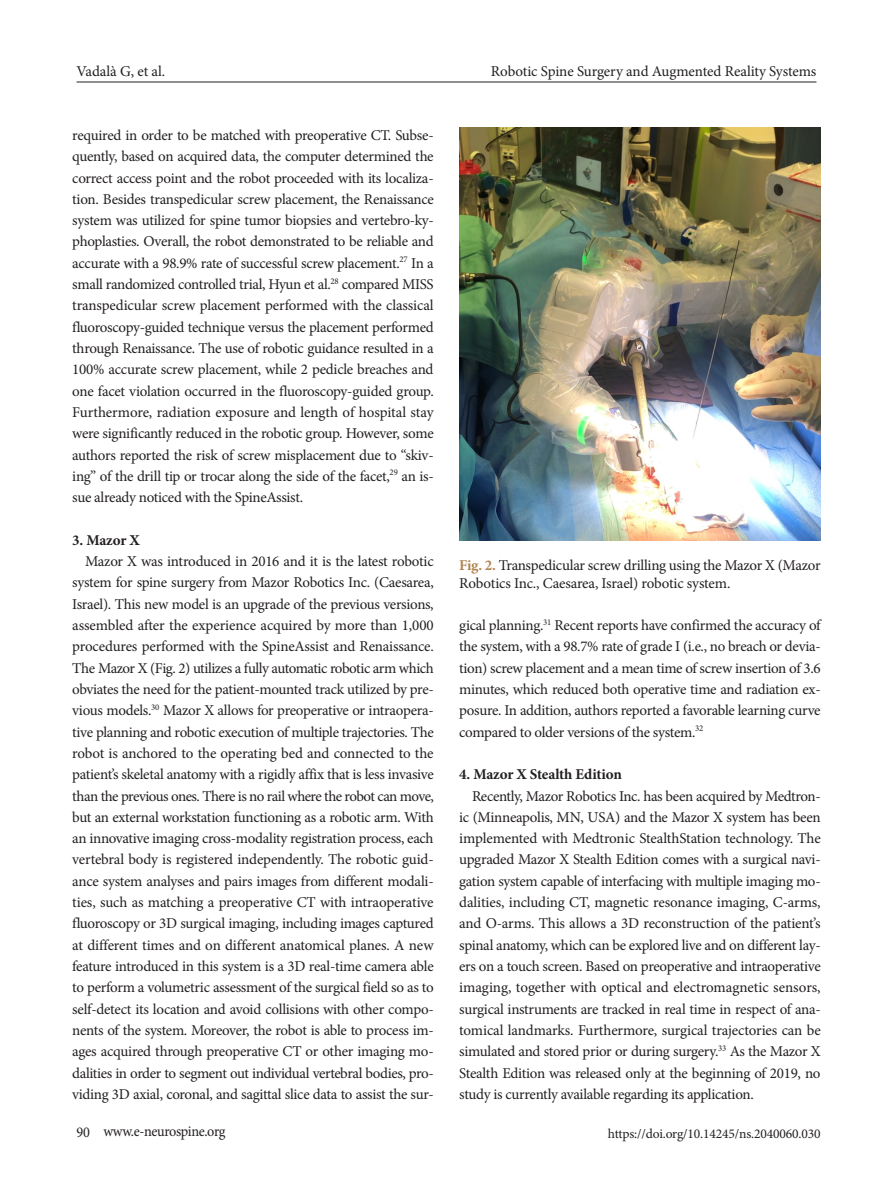
<style>
.page{position:relative;width:893px;height:1191px;background:#fff}
.page>*{position:absolute;margin:0;border:0;box-sizing:border-box;transform-origin:0 0}
.본문{font:15px/21.3px "Minion Pro";letter-spacing:-.02em;color:#231f20;text-align:justify}
.표그림캡션{font:15px/18px "Minion Pro";letter-spacing:-.015em;color:#231f20}
.중제목{font:700 15px "Minion Pro";letter-spacing:-.01em;color:#231f20}
.본문-2{font:15px "Minion Pro";letter-spacing:-.02em;color:#231f20;scale:.95 1}
.본문-3{font:15px "Minion Pro";color:#231f20}
.doi_번호{font:13.5px "Minion Pro";letter-spacing:-.01em;color:#231f20}
.s1{font-weight:700;color:#b28450}
</style>
<div class="page">
<hr style="left:77px;top:82px;width:739px;height:1px;background:#231f20">
<img style="left:459px;top:128px;width:362px;height:412px">
<p class="본문-3" style="left:77px;top:61px;width:90px">Vadalà G, et al.</p>
<p class="본문" style="left:491px;top:61px;width:327px">Robotic Spine Surgery and Augmented Reality Systems</p>
<p class="본문" style="left:72px;top:125px;width:363px">required in order to be matched with preoperative CT. Subse&shy;quently, based on acquired data, the computer determined the correct access point and the robot proceeded with its localiza&shy;tion. Besides transpedicular screw placement, the Renaissance system was utilized for spine tumor biopsies and vertebro-ky&shy;phoplasties. Overall, the robot demonstrated to be reliable and accurate with a 98.9% rate of successful screw placement.<sup>27</sup> In a small randomized controlled trial, Hyun et al.<sup>28</sup> compared MISS transpedicular screw placement performed with the classical fluoroscopy-guided technique versus the placement performed through Renaissance. The use of robotic guidance resulted in a 100% accurate screw placement, while 2 pedicle breaches and one facet violation occurred in the fluoroscopy-guided group.<br>Furthermore, radiation exposure and length of hospital stay were significantly reduced in the robotic group. However, some authors reported the risk of screw misplacement due to “skiv&shy;ing” of the drill tip or trocar along the side of the facet,<sup>29</sup> an is&shy;sue already noticed with the SpineAssist.</p>
<p class="중제목" style="left:72px;top:529px;width:69px">3. Mazor X</p>
<p class="본문" style="left:72px;top:551px;width:363px;text-indent:13px">Mazor X was introduced in 2016 and it is the latest robotic system for spine surgery from Mazor Robotics Inc. (Caesarea, Israel). This new model is an upgrade of the previous versions, assembled after the experience acquired by more than 1,000 procedures performed with the SpineAssist and Renaissance.<br>The Mazor X (Fig. 2) utilizes a fully automatic robotic arm which obviates the need for the patient-mounted track utilized by pre&shy;vious models.<sup>30</sup> Mazor X allows for preoperative or intraopera&shy;tive planning and robotic execution of multiple trajectories. The robot is anchored to the operating bed and connected to the patient’s skeletal anatomy with a rigidly affix that is less invasive than the previous ones. There is no rail where the robot can move, but an external workstation functioning as a robotic arm. With an innovative imaging cross-modality registration process, each vertebral body is registered independently. The robotic guid&shy;ance system analyses and pairs images from different modali&shy;ties, such as matching a preoperative CT with intraoperative fluoroscopy or 3D surgical imaging, including images captured at different times and on different anatomical planes. A new feature introduced in this system is a 3D real-time camera able to perform a volumetric assessment of the surgical field so as to self-detect its location and avoid collisions with other compo&shy;nents of the system. Moreover, the robot is able to process im&shy;ages acquired through preoperative CT or other imaging mo&shy;dalities in order to segment out individual vertebral bodies, pro&shy;viding 3D axial, coronal, and sagittal slice data to assist the sur-</p>
<p class="표그림캡션" style="left:459px;top:556px;width:363px"><span class="s1">Fig. 2.</span> Transpedicular screw drilling using the Mazor X (Mazor<br>Robotics Inc., Caesarea, Israel) robotic system.</p>
<p class="본문" style="left:459px;top:614px;width:363px">gical planning.<sup>31</sup> Recent reports have confirmed the accuracy of the system, with a 98.7% rate of grade I (i.e., no breach or devia&shy;tion) screw placement and a mean time of screw insertion of 3.6 minutes, which reduced both operative time and radiation ex&shy;posure. In addition, authors reported a favorable learning curve compared to older versions of the system.<sup>32</sup></p>
<p class="중제목" style="left:459px;top:764px;width:164px">4. Mazor X Stealth Edition</p>
<p class="본문" style="left:459px;top:785px;width:363px;text-indent:13px">Recently, Mazor Robotics Inc. has been acquired by Medtron&shy;ic (Minneapolis, MN, USA) and the Mazor X system has been implemented with Medtronic StealthStation technology. The upgraded Mazor X Stealth Edition comes with a surgical navi&shy;gation system capable of interfacing with multiple imaging mo&shy;dalities, including CT, magnetic resonance imaging, C-arms, and O-arms. This allows a 3D reconstruction of the patient’s spinal anatomy, which can be explored live and on different lay&shy;ers on a touch screen. Based on preoperative and intraoperative imaging, together with optical and electromagnetic sensors, surgical instruments are tracked in real time in respect of ana&shy;tomical landmarks. Furthermore, surgical trajectories can be simulated and stored prior or during surgery.<sup>33</sup> As the Mazor X Stealth Edition was released only at the beginning of 2019, no study is currently available regarding its application.</p>
<p class="본문-2" style="left:77px;top:1121px;width:158px">90 www.e-neurospine.org</p>
<p class="doi_번호" style="left:608px;top:1124px;width:214px">https://doi.org/10.14245/ns.2040060.030</p>
</div>
